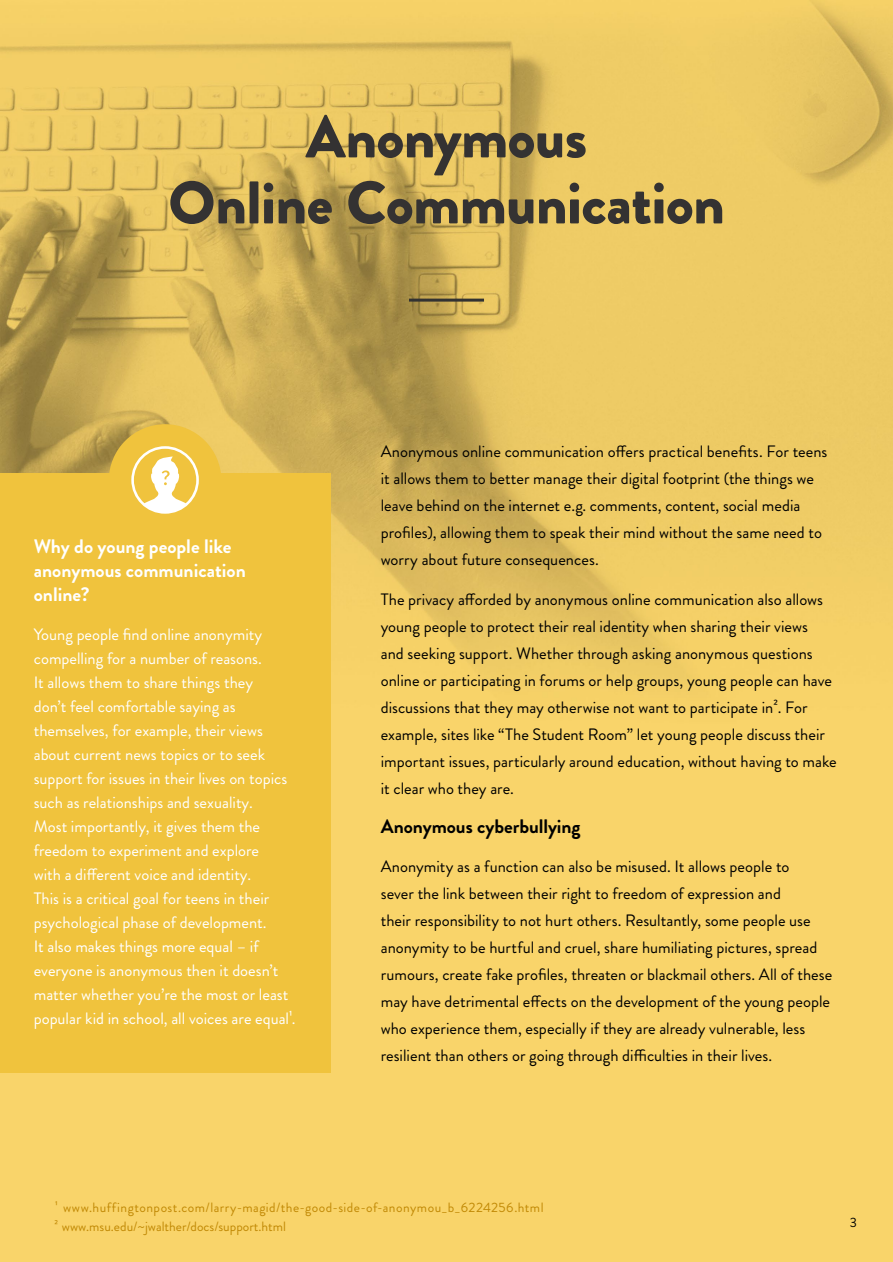
<style>
.page{position:relative;width:893px;height:1262px;background:#fff}
.page>*{position:absolute;margin:0;border:0;box-sizing:border-box;transform-origin:0 0}
.t1{font:900 60px/66px "Brandon Grotesque";letter-spacing:-.01em;color:#343232;text-align:center}
.t2{font:700 19.5px/24px "Brandon Grotesque";color:#fff}
.t3{font:700 19.5px "Brandon Grotesque";letter-spacing:-.005em;color:#000}
.t4{font:16.5px/27px "Brandon Grotesque";color:#000}
.t5{font:16.5px/24px "Brandon Grotesque";color:#fff}
.t6{font:13.5px/19.5px "Brandon Grotesque";letter-spacing:.03em;color:#c18905}
.t7{font:13.5px "Brandon Grotesque";color:#000}
</style>
<div class="page">
<img style="left:0;top:0;width:892px;height:1262px">
<div style="left:109px;top:424px;width:112px;height:113px;background:#f0c33d;border-radius:50%"></div>
<div style="left:0;top:473px;width:330px;height:600px;background:#f0c33d"></div>
<svg style="left:131px;top:446px;width:68px;height:68px"></svg>
<svg style="left:409px;top:298px;width:75px;height:4px"></svg>
<h1 class="t1" style="left:168px;top:104px;width:558px">Anonymous<br>Online Communication</h1>
<p class="t2" style="left:34px;top:534px;width:213px">Why do young people like anonymous communication online?</p>
<p class="t5" style="left:34px;top:622px;width:263px">Young people find online anonymity compelling for a number of reasons.<br>It allows them to share things they<br>don’t feel comfortable saying as themselves, for example, their views about current news topics or to seek support for issues in their lives on topics such as relationships and sexuality.<br>Most importantly, it gives them the freedom to experiment and explore<br>with a different voice and identity.<br>This is a critical goal for teens in their psychological phase of development.<br>It also makes things more equal – if everyone is anonymous then it doesn’t matter whether you’re the most or least popular kid in school, all voices are equal¹.</p>
<p class="t4" style="left:381px;top:438px;width:448px">Anonymous online communication offers practical benefits. For teens it allows them to better manage their digital footprint (the things we leave behind on the internet e.g. comments, content, social media profiles), allowing them to speak their mind without the same need to worry about future consequences.</p>
<p class="t4" style="left:381px;top:585px;width:457px">The privacy afforded by anonymous online communication also allows young people to protect their real identity when sharing their views<br>and seeking support. Whether through asking anonymous questions online or participating in forums or help groups, young people can have discussions that they may otherwise not want to participate in². For example, sites like “The Student Room” let young people discuss their important issues, particularly around education, without having to make it clear who they are.</p>
<p class="t3" style="left:381px;top:812px;width:201px">Anonymous cyberbullying</p>
<p class="t4" style="left:381px;top:852px;width:453px">Anonymity as a function can also be misused. It allows people to<br>sever the link between their right to freedom of expression and<br>their responsibility to not hurt others. Resultantly, some people use anonymity to be hurtful and cruel, share humiliating pictures, spread rumours, create fake profiles, threaten or blackmail others. All of these may have detrimental effects on the development of the young people who experience them, especially if they are already vulnerable, less resilient than others or going through difficulties in their lives.</p>
<p class="t6" style="left:54px;top:1197px;width:491px">¹ www.huffingtonpost.com/larry-magid/the-good-side-of-anonymou_b_6224256.html<br>² www.msu.edu/~jwalther/docs/support.html</p>
<p class="t7" style="left:849px;top:1213px;width:9px">3</p>
</div>
